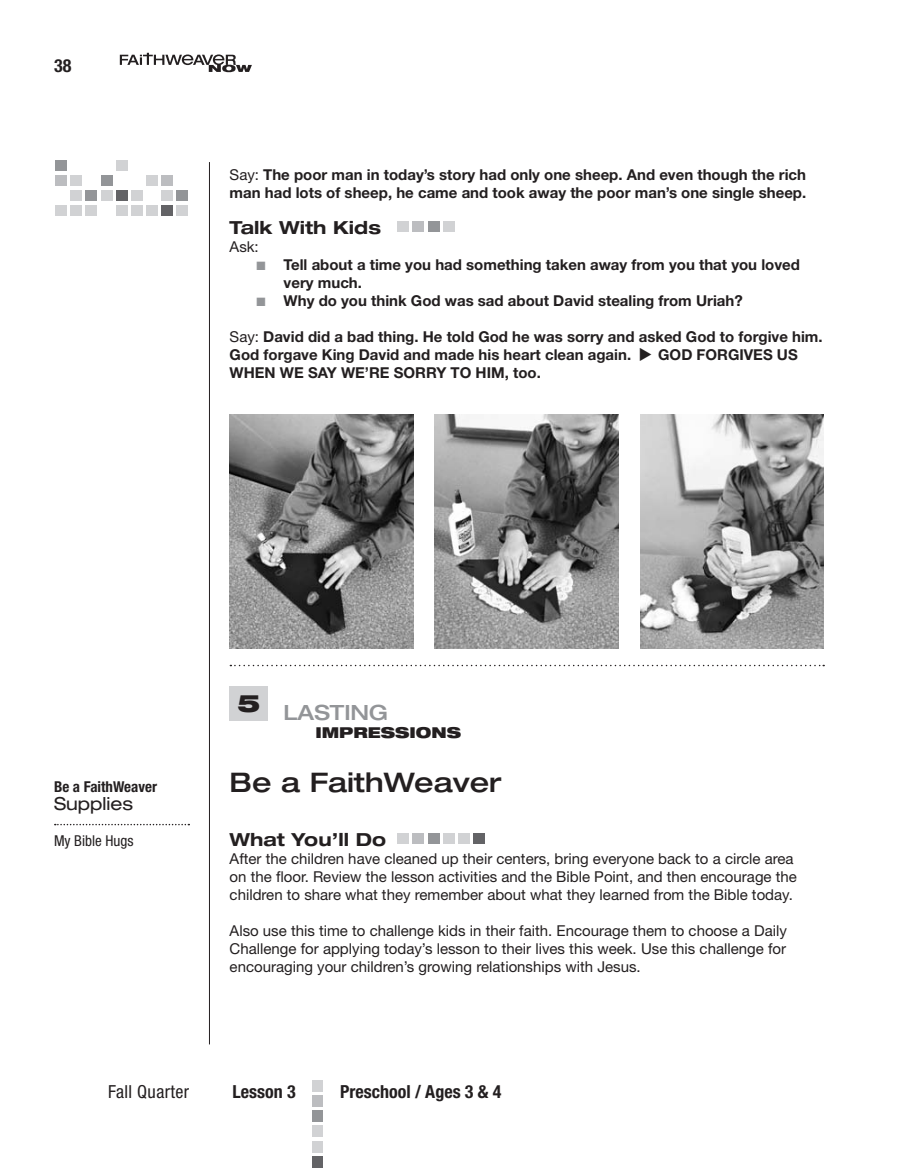
<style>
.page{position:relative;width:905px;height:1175px;background:#fff}
.page>*{position:absolute;margin:0;border:0;box-sizing:border-box;transform-origin:0 0}
.FW13_Subhead_2{font:500 expanded 27px "Helvetica Neue LT Std";color:#231f20}
.t1{font:900 expanded 24px "Helvetica Neue LT Std";color:#231f20}
.FW13_Section_Head1{font:500 expanded 21px "Helvetica Neue LT Std";color:#939598}
.t2{font:700 condensed 18px "Helvetica Neue LT Std";color:#231f20}
.FW13_Subhead_3{font:700 expanded 18px "Helvetica Neue LT Std";color:#231f20}
.t3{font:condensed 18px "Helvetica Neue LT Std";letter-spacing:.02em;color:#231f20}
.t4{font:expanded 18px "Helvetica Neue LT Std";color:#231f20}
.FW13_Body_Copy{font:15px/18px "Helvetica Neue LT Std";color:#231f20}
.FW13_Body_Copy-2{font:700 15px/18px "Helvetica Neue LT Std";color:#231f20}
.FW13_Bullet_Copy_Bol{font:700 15px/18px "Helvetica Neue LT Std";color:#231f20}
.t5{font:700 condensed 15px "Helvetica Neue LT Std";color:#231f20}
.FW13_Section_Head2{font:900 expanded 15px "Helvetica Neue LT Std";color:#231f20}
.t6{font:condensed 15px "Helvetica Neue LT Std";color:#231f20}
.s1{font-weight:400}
.s2{color:#939598}
</style>
<div class="page">
<div style="left:312px;top:1156px;width:11px;height:11px;background:#636366"></div>
<div style="left:312px;top:1141px;width:11px;height:11px;background:#d1d2d4"></div>
<div style="left:312px;top:1125px;width:11px;height:12px;background:#d1d2d4"></div>
<div style="left:312px;top:1110px;width:11px;height:11px;background:#939598"></div>
<div style="left:312px;top:1095px;width:11px;height:11px;background:#bcbdc0"></div>
<div style="left:312px;top:1080px;width:11px;height:11px;background:#d1d2d4"></div>
<svg style="left:120px;top:53px;width:132px;height:19px"></svg>
<hr style="left:209px;top:162px;width:1px;height:882px;background:#231f20">
<div style="left:56px;top:205px;width:11px;height:10px;background:#d1d2d4"></div>
<div style="left:71px;top:205px;width:11px;height:10px;background:#d1d2d4"></div>
<div style="left:86px;top:205px;width:11px;height:10px;background:#d1d2d4"></div>
<div style="left:116px;top:205px;width:11px;height:10px;background:#d1d2d4"></div>
<div style="left:131px;top:205px;width:11px;height:10px;background:#d1d2d4"></div>
<div style="left:146px;top:205px;width:12px;height:10px;background:#d1d2d4"></div>
<div style="left:162px;top:205px;width:11px;height:10px;background:#636366"></div>
<div style="left:71px;top:190px;width:11px;height:11px;background:#d1d2d4"></div>
<div style="left:86px;top:190px;width:11px;height:11px;background:#939598"></div>
<div style="left:101px;top:190px;width:11px;height:11px;background:#d1d2d4"></div>
<div style="left:116px;top:190px;width:11px;height:11px;background:#636366"></div>
<div style="left:131px;top:190px;width:11px;height:11px;background:#d1d2d4"></div>
<div style="left:162px;top:190px;width:11px;height:11px;background:#d1d2d4"></div>
<div style="left:56px;top:175px;width:11px;height:11px;background:#bcbdc0"></div>
<div style="left:71px;top:175px;width:11px;height:11px;background:#d1d2d4"></div>
<div style="left:176px;top:205px;width:11px;height:10px;background:#d1d2d4"></div>
<div style="left:176px;top:190px;width:11px;height:11px;background:#939598"></div>
<div style="left:101px;top:175px;width:11px;height:11px;background:#939598"></div>
<div style="left:146px;top:175px;width:12px;height:11px;background:#d1d2d4"></div>
<div style="left:162px;top:175px;width:11px;height:11px;background:#bcbdc0"></div>
<div style="left:56px;top:160px;width:11px;height:11px;background:#939598"></div>
<div style="left:116px;top:160px;width:11px;height:11px;background:#d1d2d4"></div>
<svg style="left:230px;top:664px;width:594px;height:2px"></svg>
<div style="left:443px;top:221px;width:11px;height:11px;background:#d1d2d4"></div>
<div style="left:428px;top:221px;width:11px;height:11px;background:#939598"></div>
<div style="left:413px;top:221px;width:11px;height:11px;background:#bcbdc0"></div>
<div style="left:397px;top:221px;width:12px;height:11px;background:#d1d2d4"></div>
<div style="left:230px;top:686px;width:38px;height:34px;background:#d1d2d4"></div>
<div style="left:473px;top:833px;width:11px;height:11px;background:#636366"></div>
<div style="left:458px;top:833px;width:11px;height:11px;background:#d1d2d4"></div>
<div style="left:443px;top:833px;width:11px;height:11px;background:#d1d2d4"></div>
<div style="left:428px;top:833px;width:11px;height:11px;background:#939598"></div>
<div style="left:413px;top:833px;width:11px;height:11px;background:#bcbdc0"></div>
<div style="left:397px;top:833px;width:12px;height:11px;background:#d1d2d4"></div>
<svg style="left:55px;top:824px;width:134px;height:1px"></svg>
<img style="left:435px;top:414px;width:183px;height:234px">
<img style="left:640px;top:414px;width:184px;height:234px">
<img style="left:230px;top:414px;width:183px;height:234px">
<p class="t2" style="left:54px;top:55px;width:19px">38</p>
<p class="FW13_Body_Copy-2" style="left:230px;top:165px;width:578px"><span class="s1">Say:</span> The poor man in today’s story had only one sheep. And even though the rich man had lots of sheep, he came and took away the poor man’s one single sheep.</p>
<p class="FW13_Subhead_3" style="left:230px;top:216px;width:153px">Talk With Kids</p>
<p class="FW13_Body_Copy" style="left:230px;top:237px;width:31px">Ask:</p>
<p class="FW13_Bullet_Copy_Bol" style="left:284px;top:255px;width:518px;text-indent:-27px"><span class="s2">■</span> Tell about a time you had something taken away from you that you loved very much.</p>
<p class="FW13_Bullet_Copy_Bol" style="left:256px;top:291px;width:487px"><span class="s2">■</span> Why do you think God was sad about David stealing from Uriah?</p>
<p class="FW13_Body_Copy-2" style="left:230px;top:327px;width:594px"><span class="s1">Say:</span> David did a bad thing. He told God he was sorry and asked God to forgive him.<br>God forgave King David and made his heart clean again.</p>
<p class="FW13_Body_Copy-2" style="left:658px;top:345px;width:141px">GOD FORGIVES US</p>
<p class="FW13_Body_Copy-2" style="left:230px;top:363px;width:313px">WHEN WE SAY WE’RE SORRY TO HIM, too.</p>
<p class="t5" style="left:54px;top:778px;width:104px">Be a FaithWeaver</p>
<p class="t4" style="left:54px;top:793px;width:81px">Supplies</p>
<p class="t6" style="left:54px;top:832px;width:81px">My Bible Hugs</p>
<p class="t1" style="left:237px;top:687px;width:25px">5</p>
<p class="FW13_Section_Head1" style="left:283px;top:699px;width:106px">LASTING</p>
<p class="FW13_Section_Head2" style="left:315px;top:723px;width:147px">IMPRESSIONS</p>
<p class="FW13_Subhead_2" style="left:230px;top:766px;width:273px">Be a FaithWeaver</p>
<p class="FW13_Subhead_3" style="left:230px;top:828px;width:158px">What You’ll Do</p>
<p class="FW13_Body_Copy" style="left:230px;top:849px;width:569px">After the children have cleaned up their centers, bring everyone back to a circle area on the floor. Review the lesson activities and the Bible Point, and then encourage the children to share what they remember about what they learned from the Bible today.</p>
<p class="FW13_Body_Copy" style="left:230px;top:921px;width:559px;text-align:justify">Also use this time to challenge kids in their faith. Encourage them to choose a Daily Challenge for applying today’s lesson to their lives this week. Use this challenge for encouraging your children’s growing relationships with Jesus.</p>
<p class="t3" style="left:108px;top:1081px;width:82px">Fall Quarter</p>
<p class="t2" style="left:232px;top:1081px;width:65px">Lesson 3</p>
<p class="t2" style="left:340px;top:1081px;width:163px">Preschool / Ages 3 &amp; 4</p>
</div>
